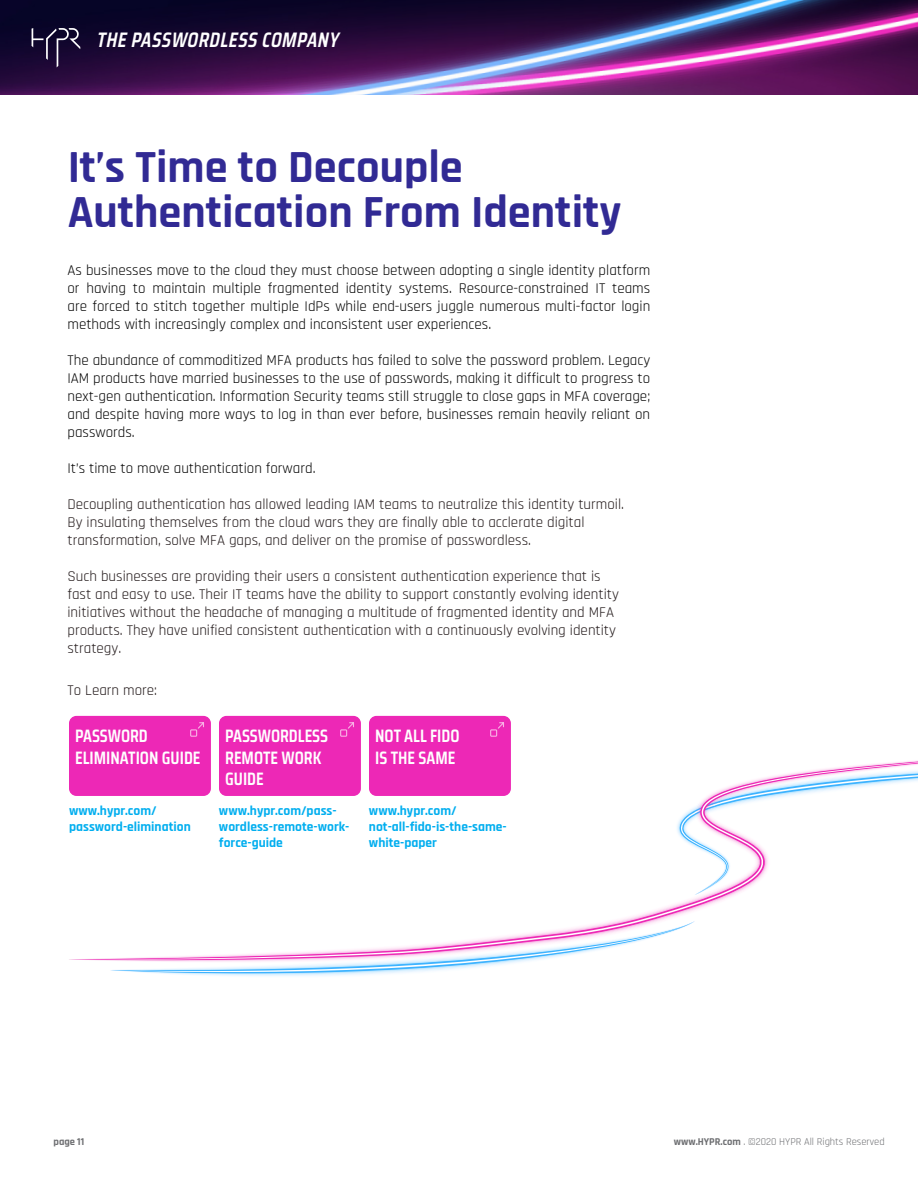
<style>
.page{position:relative;width:918px;height:1188px;background:#fff}
.page>*{position:absolute;margin:0;border:0;box-sizing:border-box;transform-origin:0 0}
.t1{font:700 46.5px/45px "Rajdhani";color:#1a1288}
.t2{font:italic 600 21px "Saira Condensed";color:#fff}
.t3{font:600 18px/21.6px "Saira Condensed";color:#fff}
.t4{font:15px/18px "Rajdhani";color:#000;text-align:justify}
.t5{font:15px/18px "Rajdhani";color:#211819}
.t6{font:700 13.5px/16.2px "Rajdhani";color:#00aeef}
.t7{font:10.5px "Rajdhani";color:#6d6e71}
.t8{font:700 10.5px "Rajdhani";color:#6d6e71}
.s1{font-weight:700}
</style>
<div class="page">
<img style="left:0;top:0;width:918px;height:94px">
<svg style="left:32px;top:28px;width:48px;height:39px"></svg>
<svg style="left:69px;top:760px;width:849px;height:200px"></svg>
<svg style="left:110px;top:921px;width:585px;height:55px"></svg>
<div style="left:69px;top:716px;width:142px;height:80px;background:#ed28b6;border-radius:7px"></div>
<div style="left:219px;top:716px;width:142px;height:80px;background:#ed28b6;border-radius:7px"></div>
<div style="left:369px;top:716px;width:142px;height:80px;background:#ed28b6;border-radius:7px"></div>
<svg style="left:190px;top:722px;width:14px;height:15px"></svg>
<svg style="left:340px;top:722px;width:14px;height:15px"></svg>
<svg style="left:490px;top:722px;width:14px;height:15px"></svg>
<h2 class="t2" style="left:96px;top:24px;width:249px">THEPASSWORDLESSCOMPANY</h2>
<h1 class="t1" style="left:68px;top:145px;width:556px">It’s Time to Decouple<br>Authentication From Identity</h1>
<p class="t4" style="left:68px;top:261px;width:584px">As businesses move to the cloud they must choose between adopting a single identity platform or having to maintain multiple fragmented identity systems. Resource-constrained IT teams are forced to stitch together multiple IdPs while end-users juggle numerous multi-factor login methods with increasingly complex and inconsistent user experiences.</p>
<p class="t4" style="left:68px;top:351px;width:584px">The abundance of commoditized MFA products has failed to solve the password problem. Legacy IAM products have married businesses to the use of passwords, making it difficult to progress to next-gen authentication. Information Security teams still struggle to close gaps in MFA coverage; and despite having more ways to log in than ever before, businesses remain heavily reliant on passwords.</p>
<p class="t4" style="left:68px;top:459px;width:250px">It’s time to move authentication forward.</p>
<p class="t5" style="left:68px;top:495px;width:558px">Decoupling authentication has allowed leading IAM teams to neutralize this identity turmoil.<br>By insulating themselves from the cloud wars they are finally able to acclerate digital transformation, solve MFA gaps, and deliver on the promise of passwordless.</p>
<p class="t5" style="left:68px;top:567px;width:553px">Such businesses are providing their users a consistent authentication experience that is fast and easy to use. Their IT teams have the ability to support constantly evolving identity initiatives without the headache of managing a multitude of fragmented identity and MFA products. They have unified consistent authentication with a continuously evolving identity strategy.</p>
<p class="t5" style="left:68px;top:681px;width:91px">To Learn more:</p>
<p class="t3" style="left:75px;top:725px;width:127px">PASSWORD<br>ELIMINATION GUIDE</p>
<p class="t3" style="left:225px;top:725px;width:105px">PASSWORDLESS<br>REMOTE WORK<br>GUIDE</p>
<p class="t3" style="left:375px;top:725px;width:86px">NOT ALL FIDO<br>IS THE SAME</p>
<p class="t6" style="left:69px;top:803px;width:123px">www.hypr.com/ password-elimination</p>
<p class="t6" style="left:219px;top:803px;width:132px">www.hypr.com/pass&shy;wordless-remote-work&shy;force-guide</p>
<p class="t6" style="left:369px;top:803px;width:139px">www.hypr.com/ not-all-fido-is-the-same&shy;white-paper</p>
<p class="t8" style="left:54px;top:1135px;width:32px">page 11</p>
<p class="t7" style="left:674px;top:1135px;width:212px"><span class="s1">www.HYPR.com</span> . ©2020 HYPR All Rights Reserved</p>
</div>
